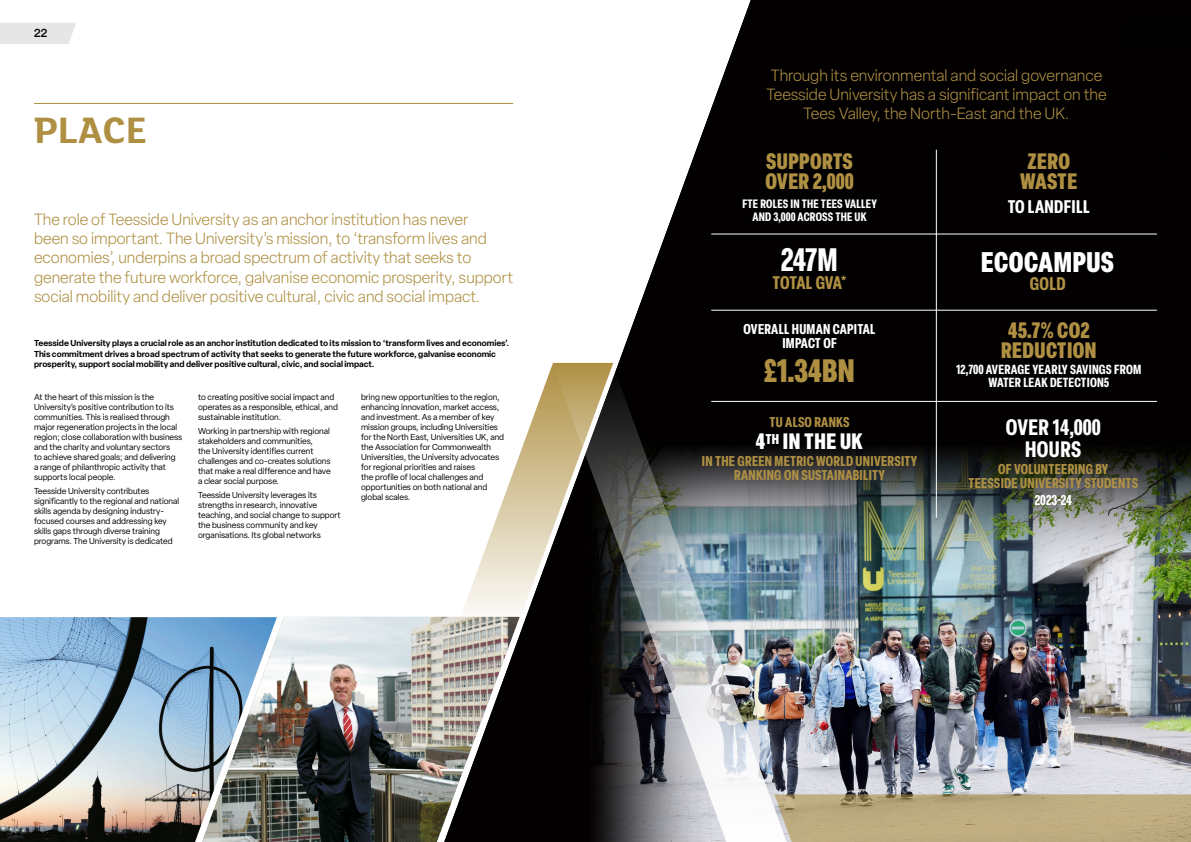
<style>
.page{position:relative;width:1191px;height:842px;background:#fff}
.page>*{position:absolute;margin:0;border:0;box-sizing:border-box;transform-origin:0 0}
.t1{font:700 40px "FS Lola";color:#af9043}
.t2{font:900 condensed 32px "Elza";color:#af9043}
.t3{font:700 condensed 32px "Elza";color:#fff}
.t4{font:900 condensed 28px "Elza";letter-spacing:.02em;color:#fff}
.t5{font:900 condensed 22px/20px "Elza";letter-spacing:.02em;color:#af9043;text-align:center}
.t6{font:700 condensed 22px/22px "Elza";letter-spacing:.015em;color:#fff;text-align:center}
.t7{font:900 condensed 22px "Elza";letter-spacing:.02em;color:#fff}
.t8{font:700 condensed 18px "Elza";letter-spacing:-.01em;color:#af9043}
.t9{font:700 condensed 18px "Elza";letter-spacing:.02em;color:#fff}
.t10{font:300 16px/19.2px "Elza";color:#af9043}
.t11{font:700 condensed 14px/14px "Elza";letter-spacing:.02em;color:#af9043;text-align:center}
.t12{font:700 condensed 14px/14px "Elza";letter-spacing:.02em;color:#fff;text-align:center}
.t13{font:700 condensed 13px/13px "Elza";letter-spacing:.02em;color:#fff;text-align:center}
.t14{font:700 condensed 12px/13px "Elza";letter-spacing:.02em;color:#fff;text-align:center}
.t15{font:500 12px "Swiss 721 BT";color:#000}
.t16{font:8.5px/10px "Elza";color:#000}
.t17{font:600 8.5px/10.2px "Elza";color:#000}
</style>
<div class="page">
<img style="left:444px;top:0;width:747px;height:842px">
<img style="left:0;top:617px;width:202px;height:225px">
<img style="left:202px;top:617px;width:317px;height:225px">
<div style="left:0;top:23px;width:76px;height:21px;background:#e6e6e6"></div>
<svg style="left:1122px;top:23px;width:69px;height:21px"></svg>
<hr style="left:34px;top:103px;width:479px;height:1px;background:#af9043">
<svg style="left:789px;top:794px;width:402px;height:48px;background:#bba97f"></svg>
<svg style="left:457px;top:363px;width:156px;height:262px"></svg>
<img style="left:552px;top:364px;width:237px;height:478px">
<hr style="left:936px;top:150px;width:1px;height:368px;background:#fff">
<hr style="left:711px;top:234px;width:446px;height:1px;background:#fff">
<hr style="left:711px;top:310px;width:446px;height:1px;background:#fff">
<hr style="left:711px;top:401px;width:446px;height:1px;background:#fff">
<h3 class="t15" style="left:34px;top:26px;width:15px">22</h3>
<h1 class="t1" style="left:34px;top:103px;width:115px">PLACE</h1>
<p class="t10" style="left:34px;top:210px;width:480px">The role of Teesside University as an anchor institution has never<br>been so important. The University’s mission, to ‘transform lives and economies’, underpins a broad spectrum of activity that seeks to generate the future workforce, galvanise economic prosperity, support social mobility and deliver positive cultural, civic and social impact.</p>
<p class="t17" style="left:34px;top:338px;width:477px">Teesside University plays a crucial role as an anchor institution dedicated to its mission to ‘transform lives and economies’.<br>This commitment drives a broad spectrum of activity that seeks to generate the future workforce, galvanise economic prosperity, support social mobility and deliver positive cultural, civic, and social impact.</p>
<p class="t16" style="left:361px;top:392px;width:145px">bring new opportunities to the region, enhancing innovation, market access, and investment. As a member of key mission groups, including Universities for the North East, Universities UK, and the Association for Commonwealth Universities, the University advocates for regional priorities and raises<br>the profile of local challenges and opportunities on both national and global scales.</p>
<p class="t16" style="left:34px;top:392px;width:150px">At the heart of this mission is the University’s positive contribution to its communities. This is realised through major regeneration projects in the local region; close collaboration with business and the charity and voluntary sectors<br>to achieve shared goals; and delivering<br>a range of philanthropic activity that supports local people.</p>
<p class="t16" style="left:34px;top:486px;width:147px">Teesside University contributes significantly to the regional and national skills agenda by designing industry&shy;focused courses and addressing key skills gaps through diverse training programs. The University is dedicated</p>
<p class="t16" style="left:198px;top:392px;width:141px">to creating positive social impact and operates as a responsible, ethical, and sustainable institution.</p>
<p class="t16" style="left:198px;top:426px;width:134px">Working in partnership with regional stakeholders and communities,<br>the University identifies current challenges and co-creates solutions that make a real difference and have a clear social purpose.</p>
<p class="t16" style="left:198px;top:490px;width:144px">Teesside University leverages its strengths in research, innovative teaching, and social change to support the business community and key organisations. Its global networks</p>
<p class="t10" style="left:766px;top:66px;width:341px;text-align:center">Through its environmental and social governance<br>Teesside University has a significant impact on the<br>Tees Valley, the North-East and the UK.</p>
<h2 class="t5" style="left:765px;top:151px;width:90px;text-align:left">SUPPORTS<br>OVER 2,000</h2>
<p class="t14" style="left:742px;top:197px;width:136px">FTE ROLES IN THE TEES VALLEY<br>AND 3,000 ACROSS THE UK</p>
<h2 class="t3" style="left:781px;top:238px;width:58px">247M</h2>
<h2 class="t8" style="left:772px;top:270px;width:76px">TOTAL GVA*</h2>
<h4 class="t12" style="left:743px;top:322px;width:133px">OVERALL HUMAN CAPITAL<br>IMPACT OF</h4>
<p class="t2" style="left:764px;top:348px;width:92px">£1.34BN</p>
<h4 class="t11" style="left:769px;top:415px;width:81px">TU ALSO RANKS</h4>
<h4 class="t7" style="left:756px;top:426px;width:109px">4<sup>TH</sup> IN THE UK</h4>
<h4 class="t11" style="left:702px;top:454px;width:217px">IN THE GREEN METRIC WORLD UNIVERSITY<br>RANKING ON SUSTAINABILITY</h4>
<h2 class="t5" style="left:1020px;top:151px;width:59px">ZERO<br>WASTE</h2>
<h2 class="t9" style="left:1007px;top:194px;width:84px">TO LANDFILL</h2>
<h3 class="t4" style="left:981px;top:242px;width:134px">ECOCAMPUS</h3>
<h3 class="t8" style="left:1029px;top:271px;width:37px">GOLD</h3>
<p class="t5" style="left:1001px;top:319px;width:97px">45.7% CO2<br>REDUCTION</p>
<p class="t13" style="left:956px;top:362px;width:187px">12,700 AVERAGE YEARLY SAVINGS FROM<br>WATER LEAK DETECTION5</p>
<p class="t6" style="left:1005px;top:415px;width:97px">OVER 14,000<br>HOURS</p>
<p class="t11" style="left:968px;top:461px;width:171px">OF VOLUNTEERING BY<br>TEESSIDE UNIVERSITY STUDENTS</p>
<p class="t12" style="left:1034px;top:492px;width:39px">2023-24</p>
</div>
